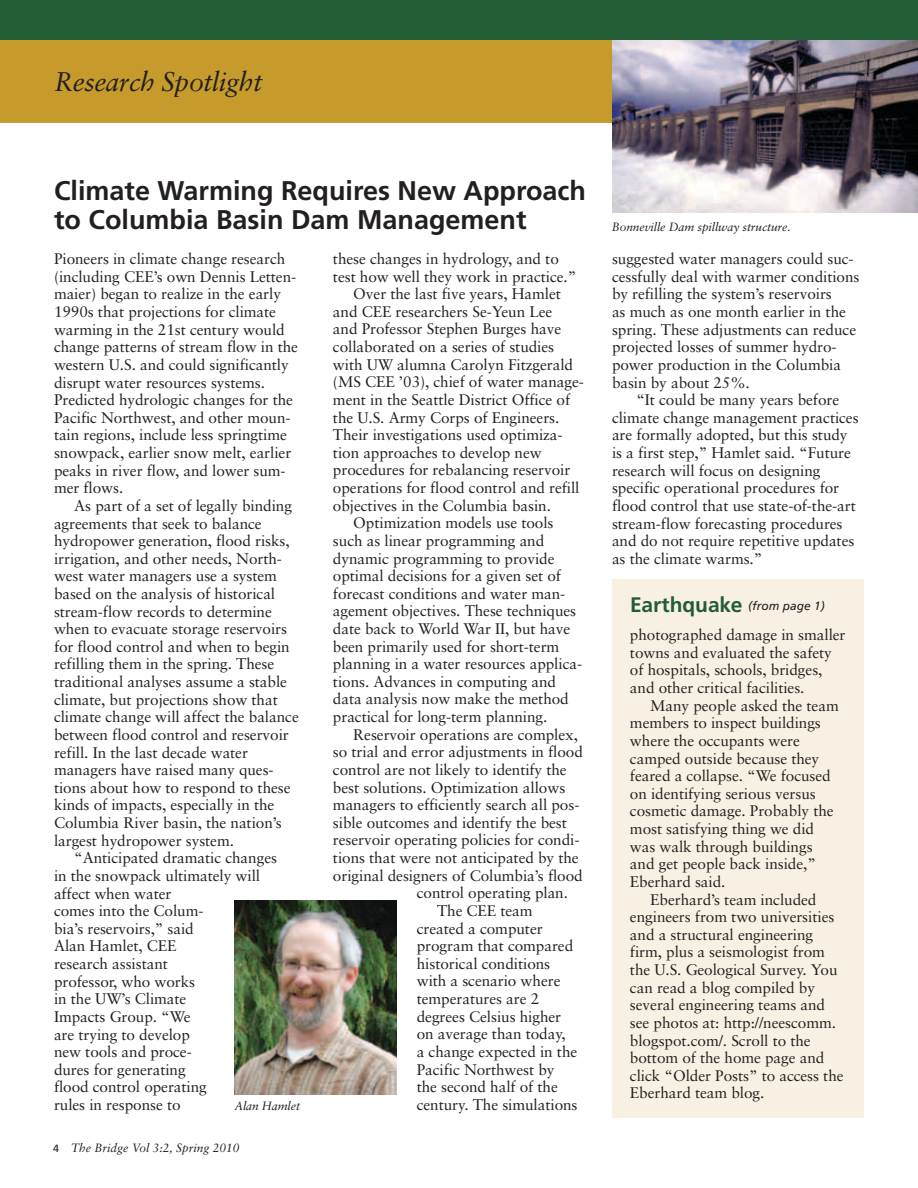
<style>
.page{position:relative;width:918px;height:1188px;background:#fff}
.page>*{position:absolute;margin:0;border:0;box-sizing:border-box;transform-origin:0 0}
.t1{font:700 27px/28.5px "Frutiger LT Std";color:#231f20}
.t2{font:italic 27px "Sabon";letter-spacing:-.02em;color:#231f20}
.t3{font:15.3px/17.5px "Sabon";letter-spacing:-.005em;color:#231f20}
.t4{font:italic 12px "Sabon";letter-spacing:-.01em;color:#231f20}
.t5{font:italic 12px "Frutiger LT Std";color:#231f20}
.s1{font-family:"Frutiger";font-style:normal;font-size:10.5px}
.s2{font-family:"Frutiger";font-weight:700;font-style:normal;font-size:21px;color:#225d36}
</style>
<div class="page">
<div style="left:612px;top:579px;width:252px;height:539px;background:#f8f1e3"></div>
<div style="left:0;top:39px;width:918px;height:84px;background:#c69b2c"></div>
<img style="left:235px;top:900px;width:162px;height:195px">
<img style="left:612px;top:39px;width:306px;height:174px">
<div style="left:0;top:0;width:918px;height:39px;background:#225d36"></div>
<h1 class="t2" style="left:54px;top:66px;width:210px">Research Spotlight</h1>
<h1 class="t1" style="left:54px;top:177px;width:534px">Climate Warming Requires New Approach to Columbia Basin Dam Management</h1>
<p class="t3" style="left:54px;top:250px;width:246px">Pioneers in climate change research (including CEE’s own Dennis Letten&shy;maier) began to realize in the early 1990s that projections for climate warming in the 21st century would change patterns of stream flow in the western U.S. and could significantly disrupt water resources systems.<br>Predicted hydrologic changes for the Pacific Northwest, and other moun&shy;tain regions, include less springtime snowpack, earlier snow melt, earlier peaks in river flow, and lower sum&shy;mer flows.</p>
<p class="t3" style="left:54px;top:497px;width:246px;text-indent:20px">As part of a set of legally binding agreements that seek to balance hydropower generation, flood risks, irrigation, and other needs, North&shy;west water managers use a system based on the analysis of historical stream-flow records to determine when to evacuate storage reservoirs for flood control and when to begin refilling them in the spring. These traditional analyses assume a stable climate, but projections show that climate change will affect the balance between flood control and reservoir refill. In the last decade water managers have raised many ques&shy;tions about how to respond to these kinds of impacts, especially in the Columbia River basin, the nation’s largest hydropower system.</p>
<p class="t3" style="left:54px;top:849px;width:225px;text-indent:20px">“Anticipated dramatic changes in the snowpack ultimately will affect when water<br>comes into the Colum-<br>bia’s reservoirs,” said<br>Alan Hamlet, CEE<br>research assistant<br>professor, who works<br>in the UW’s Climate<br>Impacts Group. “We<br>are trying to develop<br>new tools and proce-<br>dures for generating<br>flood control operating<br>rules in response to</p>
<p class="t3" style="left:333px;top:250px;width:227px">these changes in hydrology, and to</p>
<p class="t3" style="left:333px;top:267px;width:245px">test how well they work in practice.”</p>
<p class="t3" style="left:353px;top:285px;width:209px">Over the last five years, Hamlet</p>
<p class="t3" style="left:333px;top:303px;width:221px">and CEE researchers Se-Yeun Lee</p>
<p class="t3" style="left:333px;top:320px;width:230px">and Professor Stephen Burges have</p>
<p class="t3" style="left:333px;top:338px;width:223px">collaborated on a series of studies</p>
<p class="t3" style="left:333px;top:355px;width:242px">with UW alumna Carolyn Fitzgerald</p>
<p class="t3" style="left:333px;top:373px;width:252px">(MS CEE ’03), chief of water manage-</p>
<p class="t3" style="left:333px;top:391px;width:239px">ment in the Seattle District Office of</p>
<p class="t3" style="left:333px;top:408px;width:228px">the U.S. Army Corps of Engineers.</p>
<p class="t3" style="left:333px;top:426px;width:231px">Their investigations used optimiza-</p>
<p class="t3" style="left:333px;top:444px;width:210px">tion approaches to develop new</p>
<p class="t3" style="left:333px;top:461px;width:239px">procedures for rebalancing reservoir</p>
<p class="t3" style="left:333px;top:479px;width:248px">operations for flood control and refill</p>
<p class="t3" style="left:333px;top:496px;width:219px">objectives in the Columbia basin.</p>
<p class="t3" style="left:353px;top:514px;width:202px">Optimization models use tools</p>
<p class="t3" style="left:333px;top:532px;width:213px">such as linear programming and</p>
<p class="t3" style="left:333px;top:549px;width:223px">dynamic programming to provide</p>
<p class="t3" style="left:333px;top:567px;width:229px">optimal decisions for a given set of</p>
<p class="t3" style="left:333px;top:585px;width:234px">forecast conditions and water man-</p>
<p class="t3" style="left:333px;top:602px;width:245px">agement objectives. These techniques</p>
<p class="t3" style="left:333px;top:620px;width:239px">date back to World War II, but have</p>
<p class="t3" style="left:333px;top:637px;width:228px">been primarily used for short-term</p>
<p class="t3" style="left:333px;top:655px;width:251px">planning in a water resources applica-</p>
<p class="t3" style="left:333px;top:673px;width:225px">tions. Advances in computing and</p>
<p class="t3" style="left:333px;top:690px;width:237px">data analysis now make the method</p>
<p class="t3" style="left:333px;top:708px;width:216px">practical for long-term planning.</p>
<p class="t3" style="left:353px;top:725px;width:226px">Reservoir operations are complex,</p>
<p class="t3" style="left:333px;top:743px;width:251px">so trial and error adjustments in flood</p>
<p class="t3" style="left:333px;top:761px;width:235px">control are not likely to identify the</p>
<p class="t3" style="left:333px;top:778px;width:234px">best solutions. Optimization allows</p>
<p class="t3" style="left:333px;top:796px;width:248px">managers to efficiently search all pos-</p>
<p class="t3" style="left:333px;top:814px;width:235px">sible outcomes and identify the best</p>
<p class="t3" style="left:333px;top:831px;width:248px">reservoir operating policies for condi-</p>
<p class="t3" style="left:333px;top:849px;width:247px">tions that were not anticipated by the</p>
<p class="t3" style="left:333px;top:866px;width:251px">original designers of Columbia’s flood</p>
<p class="t3" style="left:417px;top:884px;width:153px">control operating plan.</p>
<p class="t3" style="left:437px;top:902px;width:97px">The CEE team</p>
<p class="t3" style="left:417px;top:919px;width:127px">created a computer</p>
<p class="t3" style="left:417px;top:937px;width:158px">program that compared</p>
<p class="t3" style="left:417px;top:955px;width:135px">historical conditions</p>
<p class="t3" style="left:417px;top:972px;width:145px">with a scenario where</p>
<p class="t3" style="left:417px;top:990px;width:124px">temperatures are 2</p>
<p class="t3" style="left:417px;top:1007px;width:146px">degrees Celsius higher</p>
<p class="t3" style="left:417px;top:1025px;width:151px">on average than today,</p>
<p class="t3" style="left:417px;top:1043px;width:162px">a change expected in the</p>
<p class="t3" style="left:417px;top:1060px;width:139px">Pacific Northwest by</p>
<p class="t3" style="left:417px;top:1078px;width:143px">the second half of the</p>
<p class="t3" style="left:417px;top:1095px;width:162px">century. The simulations</p>
<p class="t4" style="left:235px;top:1099px;width:67px">Alan Hamlet</p>
<p class="t4" style="left:53px;top:1140px;width:188px"><span class="s1">4</span> The Bridge Vol 3:2, Spring 2010</p>
<p class="t4" style="left:612px;top:220px;width:180px">Bonneville Dam spillway structure.</p>
<p class="t3" style="left:612px;top:250px;width:249px">suggested water managers could suc&shy;cessfully deal with warmer conditions by refilling the system’s reservoirs<br>as much as one month earlier in the spring. These adjustments can reduce projected losses of summer hydro&shy;power production in the Columbia basin by about 25%.</p>
<p class="t3" style="left:612px;top:391px;width:248px;text-indent:24px">“It could be many years before climate change management practices are formally adopted, but this study is a first step,” Hamlet said. “Future research will focus on designing specific operational procedures for flood control that use state-of-the-art stream-flow forecasting procedures and do not require repetitive updates as the climate warms.”</p>
<p class="t5" style="left:630px;top:599px;width:196px"><span class="s2">Earthquake</span> (from page 1)</p>
<p class="t3" style="left:630px;top:626px;width:217px">photographed damage in smaller towns and evaluated the safety of hospitals, schools, bridges, and other critical facilities.</p>
<p class="t3" style="left:630px;top:696px;width:210px;text-indent:20px">Many people asked the team members to inspect buildings where the occupants were camped outside because they feared a collapse. “We focused on identifying serious versus cosmetic damage. Probably the most satisfying thing we did was walk through buildings and get people back inside,”<br>Eberhard said.</p>
<p class="t3" style="left:630px;top:890px;width:215px;text-indent:20px">Eberhard’s team included engineers from two universities and a structural engineering firm, plus a seismologist from the U.S. Geological Survey. You can read a blog compiled by several engineering teams and see photos at: http://neescomm. blogspot.com/. Scroll to the bottom of the home page and click “Older Posts” to access the<br>Eberhard team blog.</p>
</div>
